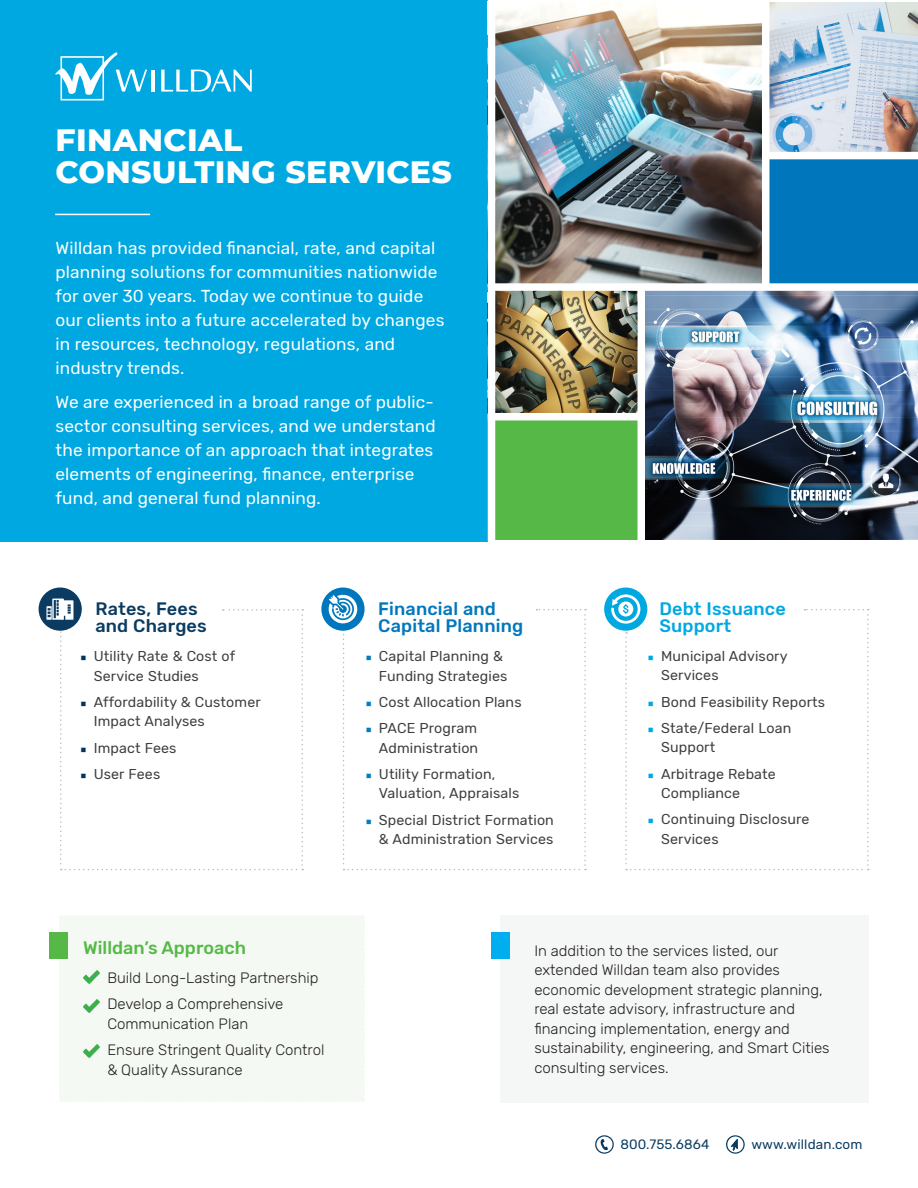
<style>
.page{position:relative;width:918px;height:1188px;background:#fff}
.page>*{position:absolute;margin:0;border:0;box-sizing:border-box;transform-origin:0 0}
.Heading_Page_1{font:800 31.5px/31.5px "Montserrat";letter-spacing:.01em;color:#fff}
.Subheadings_Page_1{font:500 18px/16.5px "Rubik";letter-spacing:.01em;color:#0077bd}
.Subheadings_Page_1-2{font:500 18px/16.5px "Rubik";letter-spacing:.01em;color:#0b3b60}
.Subheadings_Page_1-3{font:500 18px/16.5px "Rubik";letter-spacing:.01em;color:#00a8e1}
.t1{font:500 18px "Rubik";color:#56b947}
.blue_body{font:17.25px/24px "Rubik";letter-spacing:.01em;color:#fff}
.t2{font:300 15px/19.5px "Rubik";color:#231f20}
.t3{font:14.25px/19.5px "Rubik";letter-spacing:.01em;color:#3e3e3f}
.Body{font:13.5px "Rubik";letter-spacing:.01em;color:#083b60}
.s1{font-family:"Montserrat";font-weight:700;font-size:11.25px;color:#003560}
.s2{font-family:"Montserrat";font-weight:700;font-size:11.25px;color:#007ec1}
.s3{font-family:"Montserrat";font-weight:700;font-size:11.25px;color:#00a8e1}
</style>
<div class="page">
<div style="left:0;top:0;width:487px;height:541px;background:#00a8e1"></div>
<hr style="left:55px;top:214px;width:95px;height:1px;background:#fff">
<svg style="left:595px;top:1135px;width:19px;height:19px"></svg>
<svg style="left:726px;top:1135px;width:19px;height:19px"></svg>
<div style="left:58px;top:915px;width:307px;height:187px;background:#f4faf3"></div>
<div style="left:604px;top:588px;width:43px;height:43px;background:#00a8e1;border-radius:50%"></div>
<svg style="left:611px;top:594px;width:258px;height:276px"></svg>
<div style="left:321px;top:588px;width:44px;height:43px;background:#0077bd;border-radius:50%"></div>
<svg style="left:329px;top:595px;width:257px;height:275px"></svg>
<hr style="left:151px;top:70px;width:4px;height:22px;background:#fff">
<svg style="left:55px;top:52px;width:92px;height:48px"></svg>
<svg style="left:161px;top:70px;width:91px;height:22px"></svg>
<img style="left:495px;top:2px;width:267px;height:281px">
<img style="left:769px;top:2px;width:149px;height:150px">
<div style="left:764px;top:155px;width:154px;height:132px;background:#0077bd"></div>
<img style="left:645px;top:291px;width:273px;height:249px">
<img style="left:495px;top:291px;width:143px;height:122px">
<div style="left:488px;top:413px;width:154px;height:127px;background:#56b947"></div>
<div style="left:762px;top:0;width:7px;height:287px;background:#fff"></div>
<div style="left:638px;top:287px;width:7px;height:259px;background:#fff"></div>
<div style="left:766px;top:152px;width:152px;height:7px;background:#fff"></div>
<div style="left:488px;top:283px;width:430px;height:8px;background:#fff"></div>
<div style="left:488px;top:413px;width:154px;height:7px;background:#fff"></div>
<div style="left:488px;top:0;width:7px;height:541px;background:#fff"></div>
<div style="left:39px;top:588px;width:43px;height:43px;background:#0b3b60;border-radius:50%"></div>
<svg style="left:46px;top:599px;width:257px;height:271px"></svg>
<div style="left:500px;top:915px;width:369px;height:188px;background:#f5f6f6"></div>
<div style="left:492px;top:932px;width:18px;height:26px;background:#00aeef"></div>
<div style="left:49px;top:932px;width:19px;height:26px;background:#56b947"></div>
<img style="left:83px;top:971px;width:16px;height:13px">
<img style="left:83px;top:999px;width:16px;height:13px">
<img style="left:83px;top:1044px;width:16px;height:13px">
<p class="Heading_Page_1" style="left:56px;top:123px;width:398px">FINANCIAL<br>CONSULTING SERVICES</p>
<p class="blue_body" style="left:56px;top:236px;width:391px">Willdan has provided financial, rate, and capital planning solutions for communities nationwide for over 30 years. Today we continue to guide our clients into a future accelerated by changes in resources, technology, regulations, and industry trends.</p>
<p class="blue_body" style="left:56px;top:390px;width:382px">We are experienced in a broad range of public&shy;sector consulting services, and we understand the importance of an approach that integrates elements of engineering, finance, enterprise fund, and general fund planning.</p>
<p class="Subheadings_Page_1-2" style="left:95px;top:601px;width:113px">Rates, Fees and Charges</p>
<p class="t3" style="left:94px;top:647px;width:143px;text-indent:-14px"><span class="s1">■</span> Utility Rate &amp; Cost of<br>Service Studies</p>
<p class="t3" style="left:94px;top:693px;width:169px;text-indent:-14px"><span class="s1">■</span> Affordability &amp; Customer<br>Impact Analyses</p>
<p class="t3" style="left:80px;top:738px;width:98px"><span class="s1">■</span> Impact Fees</p>
<p class="t3" style="left:80px;top:765px;width:81px"><span class="s1">■</span> User Fees</p>
<p class="Subheadings_Page_1" style="left:378px;top:601px;width:147px">Financial and<br>Capital Planning</p>
<p class="t3" style="left:379px;top:647px;width:130px;text-indent:-14px"><span class="s2">■</span> Capital Planning &amp;<br>Funding Strategies</p>
<p class="t3" style="left:365px;top:693px;width:158px"><span class="s2">■</span> Cost Allocation Plans</p>
<p class="t3" style="left:365px;top:719px;width:114px;text-align:right"><span class="s2">■</span> PACE Program<br>Administration</p>
<p class="t3" style="left:379px;top:765px;width:142px;text-indent:-14px"><span class="s2">■</span> Utility Formation,<br>Valuation, Appraisals</p>
<p class="t3" style="left:365px;top:810px;width:190px;text-align:right"><span class="s2">■</span> Special District Formation &amp; Administration Services</p>
<p class="Subheadings_Page_1-3" style="left:659px;top:601px;width:128px">Debt Issuance<br>Support</p>
<p class="t3" style="left:661px;top:647px;width:128px;text-indent:-14px"><span class="s3">■</span> Municipal Advisory<br>Services</p>
<p class="t3" style="left:648px;top:692px;width:179px"><span class="s3">■</span> Bond Feasibility Reports</p>
<p class="t3" style="left:661px;top:719px;width:132px;text-indent:-14px"><span class="s3">■</span> State/Federal Loan<br>Support</p>
<p class="t3" style="left:661px;top:764px;width:116px;text-indent:-14px"><span class="s3">■</span> Arbitrage Rebate<br>Compliance</p>
<p class="t3" style="left:661px;top:810px;width:150px;text-indent:-14px"><span class="s3">■</span> Continuing Disclosure<br>Services</p>
<p class="t1" style="left:83px;top:937px;width:164px">Willdan’s Approach</p>
<p class="t2" style="left:107px;top:969px;width:213px">Build Long-Lasting Partnership</p>
<p class="t2" style="left:107px;top:995px;width:178px">Develop a Comprehensive<br>Communication Plan</p>
<p class="t2" style="left:107px;top:1041px;width:219px">Ensure Stringent Quality Control &amp; Quality Assurance</p>
<p class="t2" style="left:534px;top:941px;width:297px">In addition to the services listed, our extended Willdan team also provides economic development strategic planning, real estate advisory, infrastructure and financing implementation, energy and sustainability, engineering, and Smart Cities consulting services.</p>
<p class="Body" style="left:620px;top:1137px;width:90px">800.755.6864</p>
<p class="Body" style="left:751px;top:1137px;width:113px">www.willdan.com</p>
</div>
